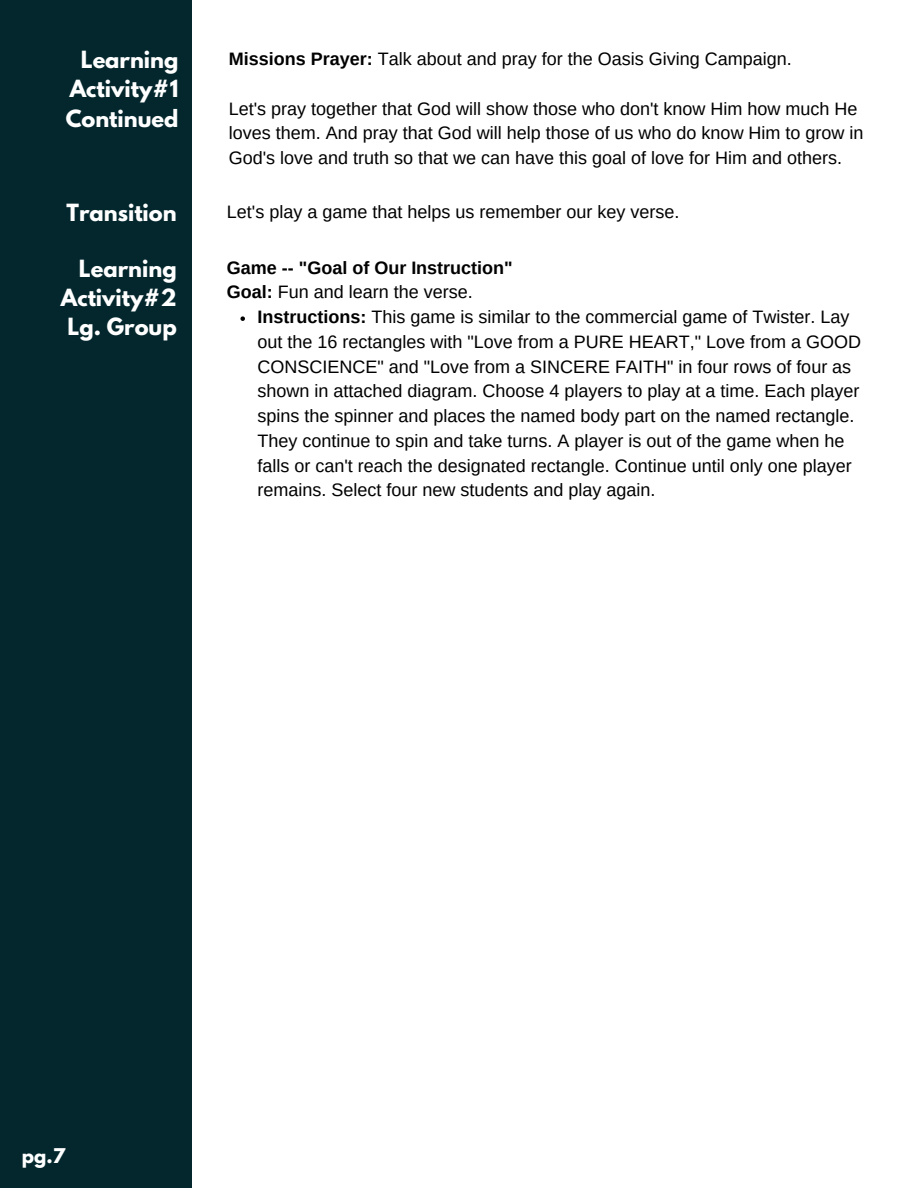
<style>
.page{position:relative;width:918px;height:1188px;background:#fff}
.page>*{position:absolute;margin:0;border:0;box-sizing:border-box;transform-origin:0 0}
.t1{font:700 21px/29.2px "League Spartan";color:#fff;text-align:justify}
.t2{font:18px/24.8px "Arimo";color:#000}
.t3{font:700 18px "Arimo";color:#000}
.t4{font:700 18px "League Spartan";color:#fff}
.s1{font-weight:700}
</style>
<div class="page">
<div style="left:0;top:0;width:191px;height:1188px;background:#03272d"></div>
<svg style="left:240px;top:316px;width:5px;height:5px"></svg>
<p class="t1" style="left:66px;top:48px;width:114px;text-indent:15px">Learning Activity#1<br>Continued</p>
<h1 class="t2" style="left:229px;top:46px;width:564px"><span class="s1">Missions Prayer:</span> Talk about and pray for the Oasis Giving Campaign.</h1>
<p class="t2" style="left:229px;top:96px;width:636px">Let's pray together that God will show those who don't know Him how much He loves them. And pray that God will help those of us who do know Him to grow in<br>God's love and truth so that we can have this goal of love for Him and others.</p>
<p class="t1" style="left:67px;top:201px;width:112px">Transition</p>
<p class="t2" style="left:227px;top:200px;width:454px">Let's play a game that helps us remember our key verse.</p>
<p class="t1" style="left:61px;top:256px;width:117px;text-align:right">Learning<br>Activity#2<br>Lg. Group</p>
<h1 class="t3" style="left:227px;top:257px;width:287px">Game -- "Goal of Our Instruction"</h1>
<p class="t2" style="left:227px;top:280px;width:247px"><span class="s1">Goal:</span> Fun and learn the verse.</p>
<h1 class="t2" style="left:258px;top:305px;width:605px"><span class="s1">Instructions:</span> This game is similar to the commercial game of Twister. Lay out the 16 rectangles with "Love from a PURE HEART," Love from a GOOD CONSCIENCE" and "Love from a SINCERE FAITH" in four rows of four as shown in attached diagram. Choose 4 players to play at a time. Each player spins the spinner and places the named body part on the named rectangle.<br>They continue to spin and take turns. A player is out of the game when he falls or can't reach the designated rectangle. Continue until only one player remains. Select four new students and play again.</h1>
<h2 class="t4" style="left:22px;top:1146px;width:45px">pg.7</h2>
</div>
